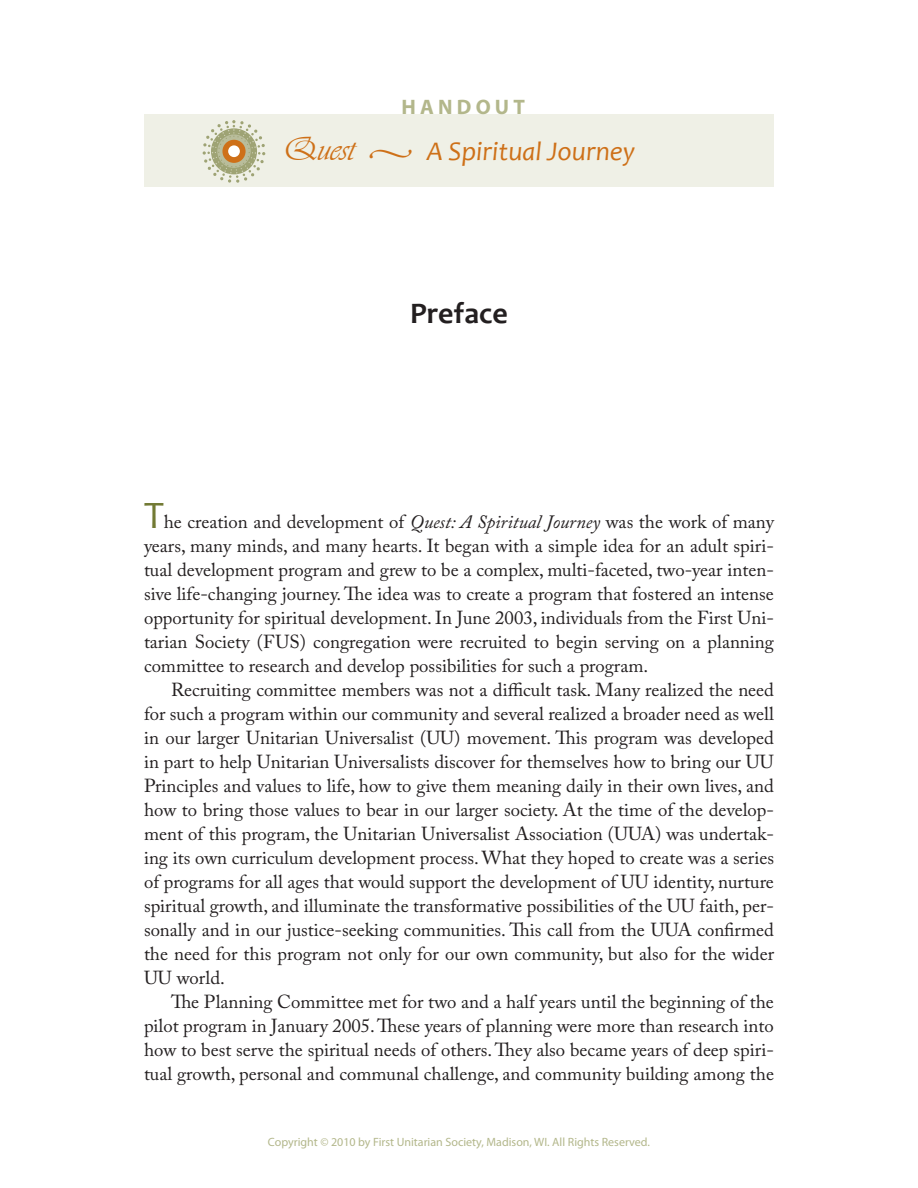
<style>
.page{position:relative;width:918px;height:1188px;background:#fff}
.page>*{position:absolute;margin:0;border:0;box-sizing:border-box;transform-origin:0 0}
.CHAPTER{font:700 30px "Candara";color:#231f20}
.TOC_AHEAD{font:italic 27px "Candara";color:#ce7018}
.TOC_AHEAD-2{font:700 21px "Myriad Pro";letter-spacing:.2em;color:#b3b78b}
.BODY_TEXT{font:18.75px/24px "Adobe Caslon Pro";color:#231f20;text-align:justify}
.DROP_CAP{font:18.75px/24px "Adobe Caslon Pro";color:#231f20;text-align:justify}
.TOC_AHEAD-3{font:12px "Myriad Pro";color:#b3b78b}
.s1{font-family:"Vivaldii";font-style:normal;font-size:34.5px}
.s2{font-family:"Minion Pro"}
.s3{font-family:"Candara";font-size:39px;color:#727a34}
.s4{font-style:italic}
</style>
<div class="page">
<div style="left:144px;top:114px;width:630px;height:73px;background:#eff0e6"></div>
<svg style="left:203px;top:120px;width:62px;height:63px"></svg>
<p class="TOC_AHEAD-2" style="left:402px;top:93px;width:125px">HANDOUT</p>
<p class="TOC_AHEAD" style="left:283px;top:135px;width:354px"><span class="s1">Quest</span> <span class="s2">•</span> A Spiritual Journey</p>
<p class="CHAPTER" style="left:410px;top:295px;width:99px">Preface</p>
<p class="DROP_CAP" style="left:144px;top:510px;width:632px"><span class="s3">T</span>he creation and development of <span class="s4">Quest: A Spiritual Journey</span> was the work of many years, many minds, and many hearts. It began with a simple idea for an adult spiri&shy;tual development program and grew to be a complex, multi-faceted, two-year inten&shy;sive life-changing journey. The idea was to create a program that fostered an intense opportunity for spiritual development. In June 2003, individuals from the First Uni&shy;tarian Society (FUS) congregation were recruited to begin serving on a planning committee to research and develop possibilities for such a program.</p>
<p class="BODY_TEXT" style="left:144px;top:678px;width:632px;text-indent:27px">Recruiting committee members was not a difficult task. Many realized the need for such a program within our community and several realized a broader need as well in our larger Unitarian Universalist (UU) movement. This program was developed in part to help Unitarian Universalists discover for themselves how to bring our UU Principles and values to life, how to give them meaning daily in their own lives, and how to bring those values to bear in our larger society. At the time of the develop&shy;ment of this program, the Unitarian Universalist Association (UUA) was undertak&shy;ing its own curriculum development process. What they hoped to create was a series of programs for all ages that would support the development of UU identity, nurture spiritual growth, and illuminate the transformative possibilities of the UU faith, per&shy;sonally and in our justice-seeking communities. This call from the UUA confirmed the need for this program not only for our own community, but also for the wider UU world.</p>
<p class="BODY_TEXT" style="left:144px;top:990px;width:632px;text-indent:27px">The Planning Committee met for two and a half years until the beginning of the pilot program in January 2005. These years of planning were more than research into how to best serve the spiritual needs of others. They also became years of deep spiri&shy;tual growth, personal and communal challenge, and community building among the</p>
<p class="TOC_AHEAD-3" style="left:268px;top:1135px;width:384px">Copyright © 2010 by First Unitarian Society, Madison, WI. All Rights Reserved.</p>
</div>
